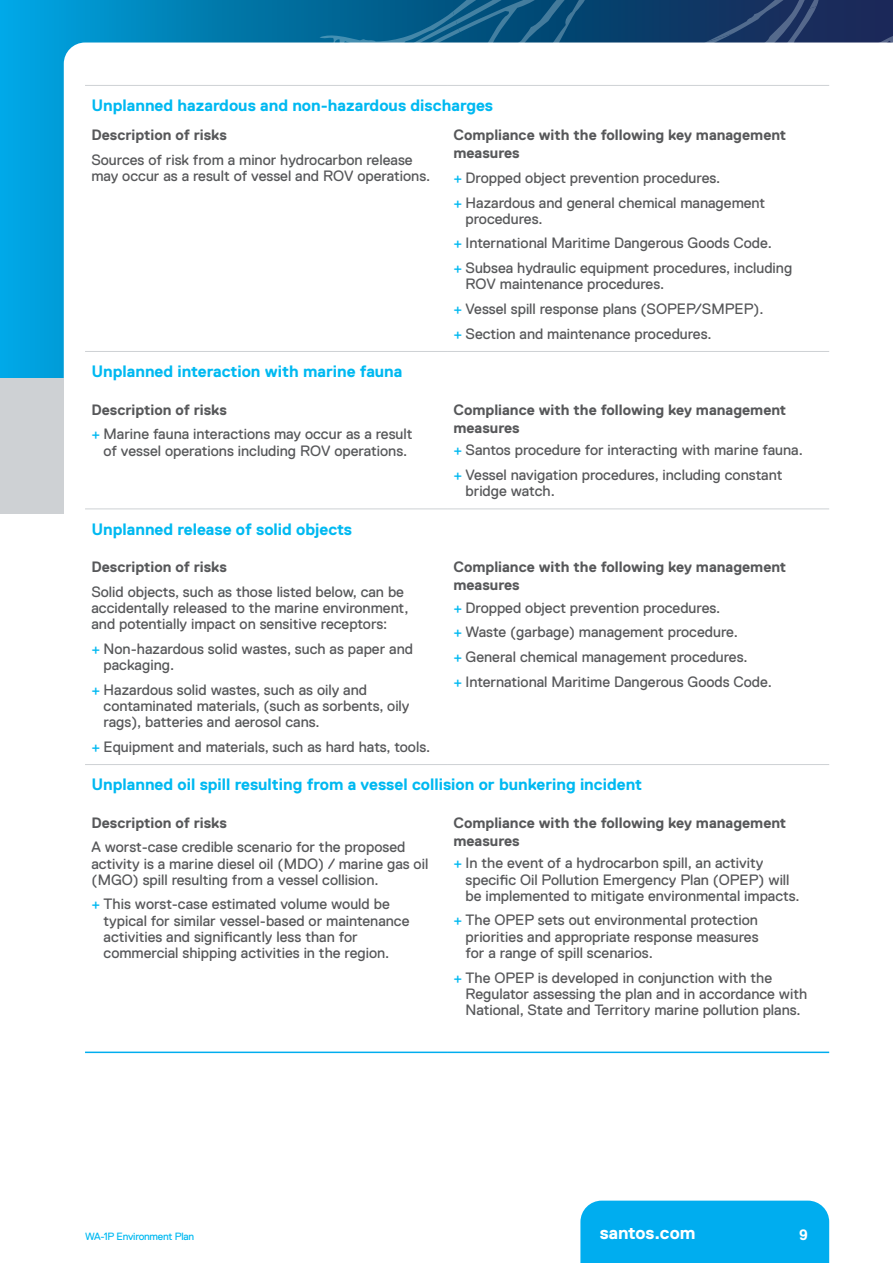
<style>
.page{position:relative;width:893px;height:1263px;background:#fff}
.page>*{position:absolute;margin:0;border:0;box-sizing:border-box;transform-origin:0 0}
.t1{font:700 18px "Replica";color:#fff}
.t2{font:700 16.5px "Replica";color:#00b9f1}
.t3{font:15px/16.2px "Replica Pro";color:#57585a}
.t4{font:700 15px/18px "Replica";color:#57585a}
.t5{font:700 15px "Replica";color:#fff}
.t6{font:10.5px "Replica Pro";letter-spacing:-.02em;color:#00b9f1}
.s1{color:#00b9f1}
</style>
<div class="page">
<img style="left:0;top:0;width:314px;height:378px">
<svg style="left:403px;top:0;width:464px;height:43px;background:#164873"></svg>
<svg style="left:64px;top:43px;width:250px;height:335px"></svg>
<div style="left:0;top:378px;width:64px;height:136px;background:#ced1d4"></div>
<div style="left:580px;top:1200px;width:249px;height:63px;background:#00adef"></div>
<hr style="left:85px;top:85px;width:362px;height:1px;background:#ced1d4">
<hr style="left:447px;top:85px;width:382px;height:1px;background:#ced1d4">
<hr style="left:85px;top:351px;width:362px;height:1px;background:#ced1d4">
<hr style="left:447px;top:351px;width:382px;height:1px;background:#ced1d4">
<hr style="left:85px;top:508px;width:362px;height:1px;background:#ced1d4">
<hr style="left:447px;top:508px;width:382px;height:1px;background:#ced1d4">
<hr style="left:85px;top:764px;width:362px;height:1px;background:#ced1d4">
<hr style="left:447px;top:764px;width:382px;height:1px;background:#ced1d4">
<hr style="left:85px;top:1051px;width:362px;height:2px;background:#00adef">
<hr style="left:447px;top:1051px;width:382px;height:2px;background:#00adef">
<p class="t2" style="left:91px;top:99px;width:403px">Unplanned hazardous and non-hazardous discharges</p>
<p class="t4" style="left:91px;top:127px;width:137px">Description of risks</p>
<p class="t3" style="left:91px;top:153px;width:340px">Sources of risk from a minor hydrocarbon release may occur as a result of vessel and ROV operations.</p>
<p class="t4" style="left:453px;top:127px;width:334px">Compliance with the following key management measures</p>
<p class="t3" style="left:453px;top:165px;width:313px;line-height:24.8px"><span class="s1">+</span> Dropped object prevention procedures.<br><span class="s1">+</span> Hazardous and general chemical management</p>
<p class="t3" style="left:453px;top:208px;width:340px;line-height:24.8px;text-indent:12px">procedures.<br><span class="s1">+</span> International Maritime Dangerous Goods Code.<br><span class="s1">+</span> Subsea hydraulic equipment procedures, including</p>
<p class="t3" style="left:453px;top:273px;width:312px;line-height:24.8px;text-indent:12px">ROV maintenance procedures.<br><span class="s1">+</span> Vessel spill response plans (SOPEP/SMPEP). <span class="s1">+</span> Section and maintenance procedures.</p>
<p class="t2" style="left:91px;top:365px;width:313px">Unplanned interaction with marine fauna</p>
<p class="t4" style="left:91px;top:402px;width:137px">Description of risks</p>
<p class="t3" style="left:91px;top:427px;width:323px;text-align:center"><span class="s1">+</span> Marine fauna interactions may occur as a result of vessel operations including ROV operations.</p>
<p class="t2" style="left:91px;top:523px;width:262px">Unplanned release of solid objects</p>
<p class="t4" style="left:91px;top:559px;width:137px">Description of risks</p>
<p class="t3" style="left:91px;top:583px;width:319px">Solid objects, such as those listed below, can be accidentally released to the marine environment, and potentially impact on sensitive receptors:</p>
<p class="t3" style="left:104px;top:642px;width:311px;text-indent:-12px"><span class="s1">+</span> Non-hazardous solid wastes, such as paper and packaging.</p>
<p class="t3" style="left:104px;top:683px;width:307px;text-indent:-12px"><span class="s1">+</span> Hazardous solid wastes, such as oily and contaminated materials, (such as sorbents, oily rags), batteries and aerosol cans.</p>
<p class="t3" style="left:91px;top:740px;width:340px"><span class="s1">+</span> Equipment and materials, such as hard hats, tools.</p>
<p class="t4" style="left:453px;top:402px;width:334px">Compliance with the following key management measures</p>
<p class="t3" style="left:453px;top:439px;width:351px;line-height:24.8px"><span class="s1">+</span> Santos procedure for interacting with marine fauna. <span class="s1">+</span> Vessel navigation procedures, including constant</p>
<p class="t3" style="left:466px;top:484px;width:91px">bridge watch.</p>
<p class="t4" style="left:453px;top:559px;width:334px">Compliance with the following key management measures</p>
<p class="t3" style="left:453px;top:595px;width:320px;line-height:24.8px"><span class="s1">+</span> Dropped object prevention procedures.<br><span class="s1">+</span> Waste (garbage) management procedure.<br><span class="s1">+</span> General chemical management procedures.<br><span class="s1">+</span> International Maritime Dangerous Goods Code.</p>
<p class="t2" style="left:91px;top:779px;width:552px">Unplanned oil spill resulting from a vessel collision or bunkering incident</p>
<p class="t4" style="left:91px;top:815px;width:137px">Description of risks</p>
<p class="t3" style="left:91px;top:840px;width:338px">A worst-case credible scenario for the proposed activity is a marine diesel oil (MDO) / marine gas oil (MGO) spill resulting from a vessel collision.</p>
<p class="t3" style="left:104px;top:898px;width:307px;text-indent:-12px"><span class="s1">+</span> This worst-case estimated volume would be typical for similar vessel-based or maintenance activities and signi昀椀cantly less than for commercial shipping activities in the region.</p>
<p class="t4" style="left:453px;top:815px;width:334px">Compliance with the following key management measures</p>
<p class="t3" style="left:466px;top:856px;width:336px;text-indent:-12px"><span class="s1">+</span> In the event of a hydrocarbon spill, an activity speci昀椀c Oil Pollution Emergency Plan (OPEP) will be implemented to mitigate environmental impacts.</p>
<p class="t3" style="left:466px;top:913px;width:295px;text-align:justify;text-indent:-12px"><span class="s1">+</span> The OPEP sets out environmental protection priorities and appropriate response measures for a range of spill scenarios.</p>
<p class="t3" style="left:466px;top:969px;width:343px;text-indent:-12px"><span class="s1">+</span> The OPEP is developed in conjunction with the<br>Regulator assessing the plan and in accordance with<br>National, State and Territory marine pollution plans.</p>
<p class="t6" style="left:85px;top:1232px;width:111px">WA-1P Environment Plan</p>
<p class="t1" style="left:600px;top:1226px;width:97px">santos.com</p>
<p class="t5" style="left:799px;top:1229px;width:10px">9</p>
</div>
